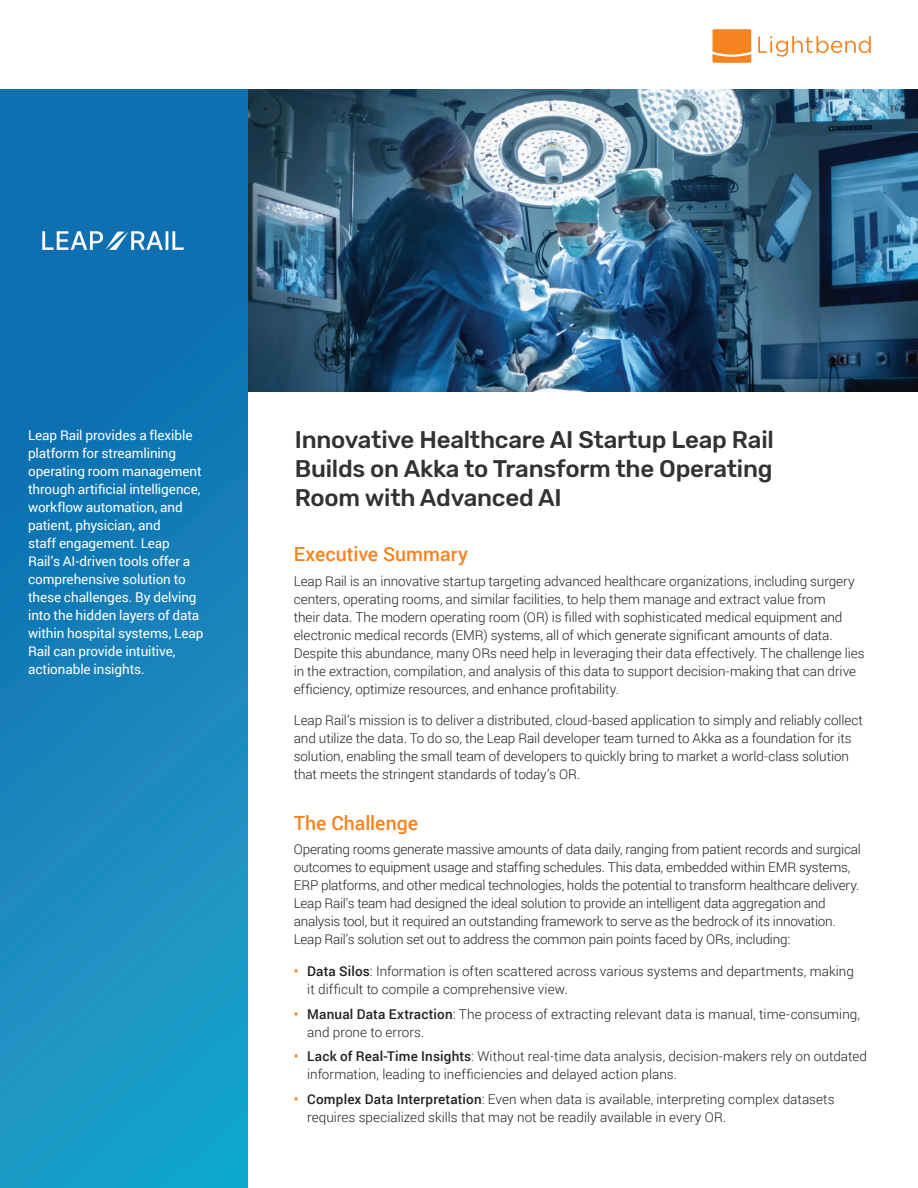
<style>
.page{position:relative;width:918px;height:1188px;background:#fff}
.page>*{position:absolute;margin:0;border:0;box-sizing:border-box;transform-origin:0 0}
.t1{font:500 24px/28.8px "Rubik";letter-spacing:-.01em;color:#313232;text-align:justify}
.body_head{font:500 19.5px "Roboto";color:#f58320}
.body{font:300 13.5px/18px "Roboto";letter-spacing:-.005em;color:#231f20}
.body-2{font:13.5px/18px "Roboto";letter-spacing:-.01em;color:#fff}
.s1{font-weight:500;color:#f58320}
.s2{font-weight:500}
</style>
<div class="page">
<img style="left:247px;top:90px;width:671px;height:302px">
<div style="left:0;top:90px;width:247px;height:1098px;background:linear-gradient(to bottom,#0c67ac,#1e9ec8)"></div>
<svg style="left:713px;top:29px;width:38px;height:34px"></svg>
<svg style="left:758px;top:36px;width:113px;height:21px"></svg>
<svg style="left:42px;top:231px;width:142px;height:19px"></svg>
<p class="body-2" style="left:28px;top:425px;width:177px">Leap Rail provides a flexible platform for streamlining operating room management through artificial intelligence, workflow automation, and patient, physician, and<br>staff engagement. Leap<br>Rail’s AI-driven tools offer a comprehensive solution to these challenges. By delving into the hidden layers of data within hospital systems, Leap<br>Rail can provide intuitive, actionable insights.</p>
<p class="t1" style="left:295px;top:426px;width:481px">Innovative Healthcare AI Startup Leap Rail Builds on Akka to Transform the Operating Room with Advanced AI</p>
<p class="body_head" style="left:294px;top:540px;width:176px">Executive Summary</p>
<p class="body" style="left:294px;top:571px;width:572px">Leap Rail is an innovative startup targeting advanced healthcare organizations, including surgery centers, operating rooms, and similar facilities, to help them manage and extract value from<br>their data. The modern operating room (OR) is filled with sophisticated medical equipment and electronic medical records (EMR) systems, all of which generate significant amounts of data.<br>Despite this abundance, many ORs need help in leveraging their data effectively. The challenge lies in the extraction, compilation, and analysis of this data to support decision-making that can drive efficiency, optimize resources, and enhance profitability.</p>
<p class="body" style="left:294px;top:711px;width:571px">Leap Rail’s mission is to deliver a distributed, cloud-based application to simply and reliably collect and utilize the data. To do so, the Leap Rail developer team turned to Akka as a foundation for its solution, enabling the small team of developers to quickly bring to market a world-class solution that meets the stringent standards of today’s OR.</p>
<p class="body_head" style="left:294px;top:809px;width:126px">The Challenge</p>
<p class="body" style="left:294px;top:840px;width:569px">Operating rooms generate massive amounts of data daily, ranging from patient records and surgical outcomes to equipment usage and staffing schedules. This data, embedded within EMR systems, ERP platforms, and other medical technologies, holds the potential to transform healthcare delivery.<br>Leap Rail’s team had designed the ideal solution to provide an intelligent data aggregation and analysis tool, but it required an outstanding framework to serve as the bedrock of its innovation.<br>Leap Rail’s solution set out to address the common pain points faced by ORs, including:</p>
<p class="body" style="left:307px;top:962px;width:548px;text-indent:-14px"><span class="s1">•</span> <span class="s2">Data Silos</span>: Information is often scattered across various systems and departments, making it difficult to compile a comprehensive view.</p>
<p class="body" style="left:307px;top:1004px;width:554px;text-indent:-14px"><span class="s1">•</span> <span class="s2">Manual Data Extraction</span>: The process of extracting relevant data is manual, time-consuming, and prone to errors.</p>
<p class="body" style="left:307px;top:1047px;width:561px;text-indent:-14px"><span class="s1">•</span> <span class="s2">Lack of Real-Time Insights</span>: Without real-time data analysis, decision-makers rely on outdated information, leading to inefficiencies and delayed action plans.</p>
<p class="body" style="left:307px;top:1090px;width:529px;text-indent:-14px"><span class="s1">•</span> <span class="s2">Complex Data Interpretation</span>: Even when data is available, interpreting complex datasets requires specialized skills that may not be readily available in every OR.</p>
</div>
